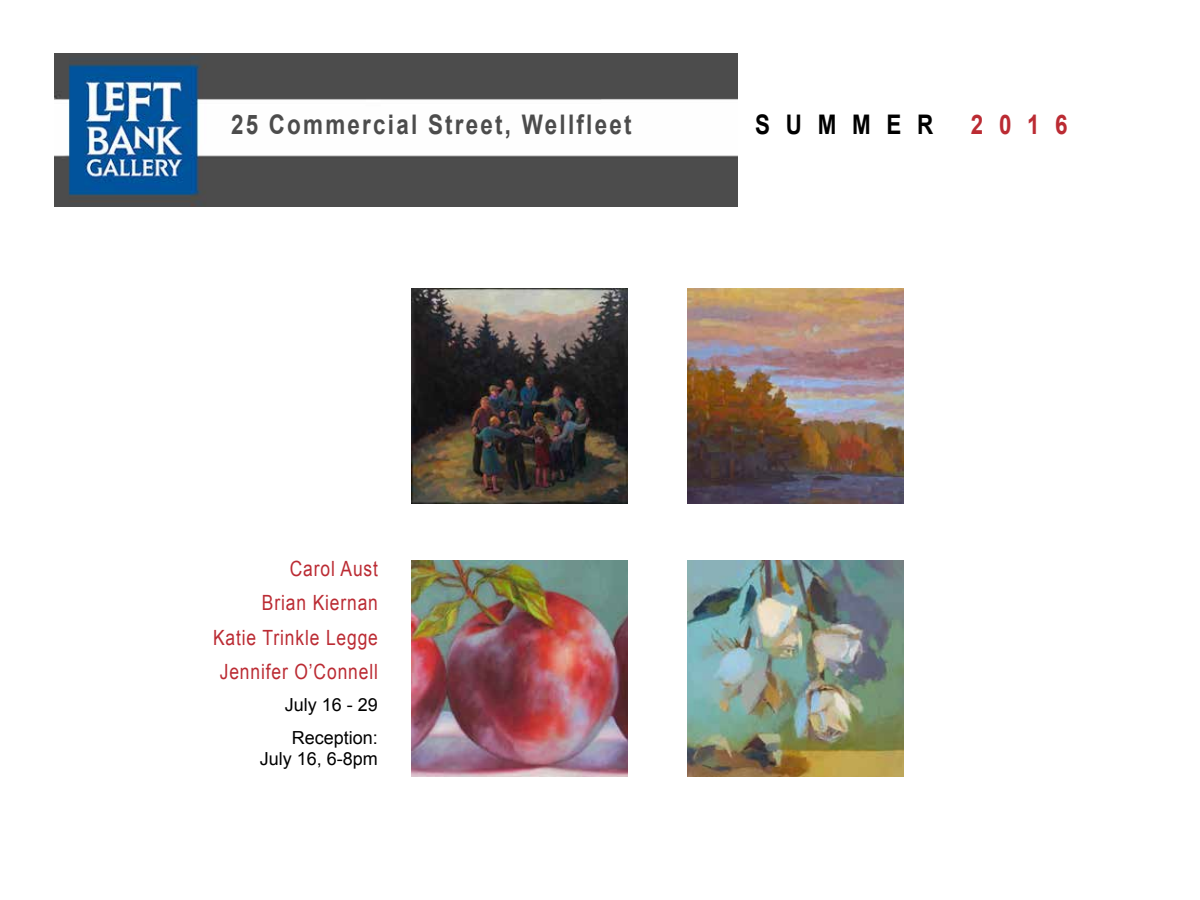
<style>
.page{position:relative;width:1200px;height:900px;background:#fff}
.page>*{position:absolute;margin:0;border:0;box-sizing:border-box;transform-origin:0 0}
.t1{font:700 27px "Arial";letter-spacing:.1em;color:#4c4c4c;scale:.83 1}
.t2{font:700 27px "Arial";letter-spacing:.7em;color:#000;scale:.83 1}
.t3{font:700 27px "Arial";color:#bb2b33;scale:.83 1}
.t4{font:21px/34.2px "Arial";letter-spacing:.05em;color:#bb2b33;text-align:right;scale:.83 1}
.t5{font:18px/32.4px "Arial";color:#000;text-align:center}
</style>
<div class="page">
<img style="left:54px;top:54px;width:683px;height:153px">
<img style="left:411px;top:561px;width:216px;height:216px">
<img style="left:687px;top:561px;width:216px;height:216px">
<img style="left:411px;top:288px;width:216px;height:216px">
<img style="left:687px;top:288px;width:216px;height:216px">
<p class="t1" style="left:231px;top:107px;width:484px">25 Commercial Street, Wellfleet</p>
<p class="t2" style="left:755px;top:107px;width:216px">SUMMER</p>
<p class="t3" style="left:971px;top:107px;width:118px">2016</p>
<p class="t4" style="left:213px;top:552px;width:200px">Carol Aust<br>Brian Kiernan<br>Katie Trinkle Legge<br>Jennifer O’Connell</p>
<p class="t5" style="left:285px;top:689px;width:95px">July 16 - 29<br>Reception:</p>
<p class="t5" style="left:260px;top:743px;width:120px">July 16, 6-8pm</p>
</div>
